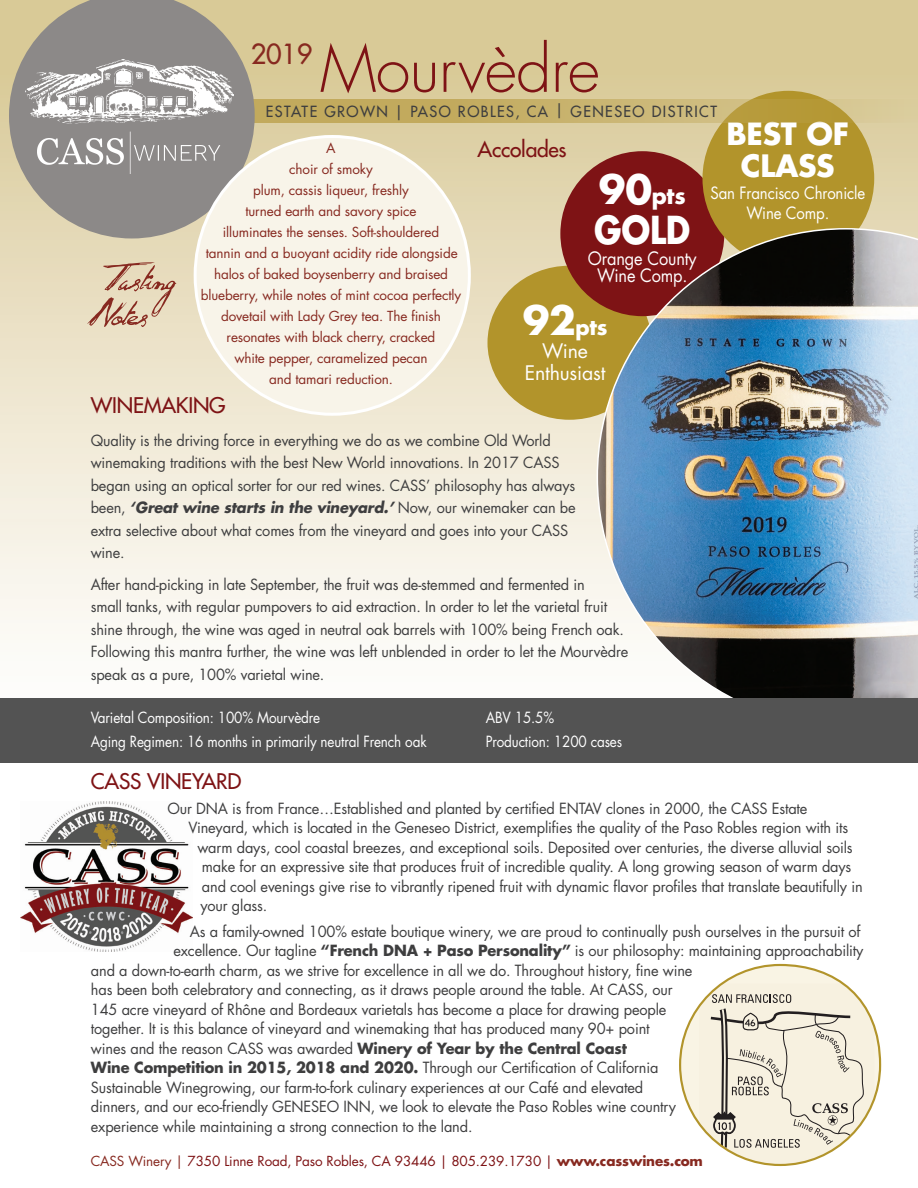
<style>
.page{position:relative;width:918px;height:1188px;background:#fff}
.page>*{position:absolute;margin:0;border:0;box-sizing:border-box;transform-origin:0 0}
.t1{font:300 63px "Futura";letter-spacing:-.01em;color:#7e1315}
.t2{font:700 37.5px "Futura";color:#fff;scale:.87 1}
.t3{font:700 30px "Futura";letter-spacing:-.01em;color:#fff}
.t4{font:27px "Futura";color:#872920}
.t5{font:700 22.2px "Futura";color:#fff}
.t6{font:21px "Futura";letter-spacing:-.01em;color:#7e1315}
.t7{font:700 21px "Futura";color:#fff}
.t8{font:19.5px "Futura";letter-spacing:-.01em;color:#fff}
.t9{font:18px "Futura";letter-spacing:-.01em;color:#fff;scale:.91 1}
.t10{font:16.5px "Futura";letter-spacing:-.01em;color:#fff;scale:.91 1}
.winemaking_notes{font:15px/22.5px "Futura";letter-spacing:-.01em;color:#3e3e3f}
.t11{font:15px "Futura";letter-spacing:-.01em;color:#fff;scale:.9 1}
.t12{font:15px "Futura";letter-spacing:.1em;color:#3e3e3f}
.taste_note_in_circle{font:13.5px/21px "Futura";letter-spacing:-.01em;color:#872920;text-align:center}
.t13{font:13.5px "Futura";letter-spacing:-.01em;color:#7e1315}
.s1{font-weight:700;font-style:italic}
.s2{font-size:39px}
.s3{font-weight:700}
.s4{color:#872920}
.s5{font-weight:700;color:#872920}
</style>
<div class="page">
<div style="left:0;top:0;width:918px;height:755px;background:linear-gradient(to bottom,#d7c691,#fff)"></div>
<div style="left:487px;top:266px;width:164px;height:154px;background:#b2942b;border-radius:50%"></div>
<div style="left:560px;top:151px;width:164px;height:165px;background:#7e1315;border-radius:50%"></div>
<div style="left:702px;top:91px;width:172px;height:175px;background:#b2942b;border-radius:50%"></div>
<img style="left:597px;top:228px;width:321px;height:470px">
<div style="left:0;top:698px;width:918px;height:65px;background:#535353"></div>
<img style="left:20px;top:802px;width:172px;height:149px">
<svg style="left:255px;top:100px;width:663px;height:23px;background:#c5af66"></svg>
<div style="left:680px;top:965px;width:200px;height:200px;background:#f9f4e4;border-radius:50%"></div>
<svg style="left:699px;top:984px;width:175px;height:181px"></svg>
<svg style="left:9px;top:0;width:246px;height:238px;background:#a29c8f"></svg>
<img style="left:26px;top:60px;width:207px;height:113px">
<svg style="left:87px;top:262px;width:89px;height:65px;background:#d7bda3"></svg>
<div style="left:195px;top:136px;width:274px;height:278px;background:#f8f4e9;border-radius:50%"></div>
<p class="t1" style="left:320px;top:31px;width:282px">Mourvèdre</p>
<h3 class="t4" style="left:251px;top:37px;width:63px">2019</h3>
<p class="t12" style="left:266px;top:102px;width:453px">ESTATE GROWN | PASO ROBLES, CA | GENESEO DISTRICT</p>
<p class="taste_note_in_circle" style="left:201px;top:137px;width:262px">A<br>choir of smoky<br>plum, cassis liqueur, freshly<br>turned earth and savory spice<br>illuminates the senses. Soft-shouldered<br>tannin and a buoyant acidity ride alongside halos of baked boysenberry and braised blueberry, while notes of mint cocoa perfectly dovetail with Lady Grey tea. The finish resonates with black cherry, cracked<br>white pepper, caramelized pecan<br>and tamari reduction.</p>
<p class="t6" style="left:477px;top:136px;width:91px">Accolades</p>
<p class="t6" style="left:91px;top:392px;width:136px">WINEMAKING</p>
<p class="winemaking_notes" style="left:91px;top:429px;width:487px">Quality is the driving force in everything we do as we combine Old World winemaking traditions with the best New World innovations. In 2017 CASS began using an optical sorter for our red wines. CASS’ philosophy has always been, <span class="s1">‘Great wine starts in the vineyard.’</span> Now, our winemaker can be extra selective about what comes from the vineyard and goes into your CASS wine.</p>
<p class="winemaking_notes" style="left:91px;top:573px;width:539px">After hand-picking in late September, the fruit was de-stemmed and fermented in<br>small tanks, with regular pumpovers to aid extraction. In order to let the varietal fruit shine through, the wine was aged in neutral oak barrels with 100% being French oak.<br>Following this mantra further, the wine was left unblended in order to let the Mourvèdre speak as a pure, 100% varietal wine.</p>
<p class="t5" style="left:599px;top:181px;width:88px"><span class="s2">90</span>pts</p>
<p class="t2" style="left:594px;top:205px;width:112px">GOLD</p>
<p class="t9" style="left:588px;top:246px;width:121px">Orange County</p>
<p class="t9" style="left:597px;top:264px;width:101px">Wine Comp.</p>
<p class="t7" style="left:523px;top:313px;width:86px"><span class="s2">92</span>pts</p>
<p class="t8" style="left:542px;top:338px;width:47px">Wine</p>
<p class="t8" style="left:525px;top:361px;width:82px">Enthusiast</p>
<p class="t11" style="left:91px;top:708px;width:257px">Varietal Composition: 100% Mourvèdre</p>
<p class="t11" style="left:91px;top:732px;width:375px">Aging Regimen: 16 months in primarily neutral French oak</p>
<h3 class="t6" style="left:91px;top:768px;width:152px">CASS VINEYARD</h3>
<p class="t11" style="left:486px;top:708px;width:78px">ABV 15.5%</p>
<p class="t11" style="left:486px;top:732px;width:153px">Production: 1200 cases</p>
<p class="t3" style="left:727px;top:114px;width:124px">BEST OF</p>
<p class="t3" style="left:741px;top:146px;width:95px">CLASS</p>
<p class="t10" style="left:710px;top:183px;width:172px">San Francisco Chronicle</p>
<p class="t10" style="left:746px;top:202px;width:93px">Wine Comp.</p>
<p class="winemaking_notes" style="left:167px;top:797px;width:642px">Our DNA is from France…Established and planted by certified ENTAV clones in 2000, the CASS Estate</p>
<p class="winemaking_notes" style="left:188px;top:816px;width:661px">Vineyard, which is located in the Geneseo District, exemplifies the quality of the Paso Robles region with its</p>
<p class="winemaking_notes" style="left:197px;top:836px;width:657px">warm days, cool coastal breezes, and exceptional soils. Deposited over centuries, the diverse alluvial soils</p>
<p class="winemaking_notes" style="left:202px;top:855px;width:651px">make for an expressive site that produces fruit of incredible quality. A long growing season of warm days</p>
<p class="winemaking_notes" style="left:202px;top:875px;width:662px">and cool evenings give rise to vibrantly ripened fruit with dynamic flavor profiles that translate beautifully in</p>
<p class="winemaking_notes" style="left:200px;top:894px;width:69px">your glass.</p>
<p class="winemaking_notes" style="left:190px;top:920px;width:672px">As a family-owned 100% estate boutique winery, we are proud to continually push ourselves in the pursuit of</p>
<p class="winemaking_notes" style="left:173px;top:939px;width:692px">excellence. Our tagline <span class="s3">“French DNA + Paso Personality”</span> is our philosophy: maintaining approachability</p>
<p class="winemaking_notes" style="left:91px;top:959px;width:603px">and a down-to-earth charm, as we strive for excellence in all we do. Throughout history, fine wine</p>
<p class="winemaking_notes" style="left:91px;top:978px;width:583px">has been both celebratory and connecting, as it draws people around the table. At CASS, our</p>
<p class="winemaking_notes" style="left:91px;top:998px;width:577px">145 acre vineyard of Rhône and Bordeaux varietals has become a place for drawing people</p>
<p class="winemaking_notes" style="left:91px;top:1017px;width:560px">together. It is this balance of vineyard and winemaking that has produced many 90+ point</p>
<p class="winemaking_notes" style="left:91px;top:1037px;width:538px">wines and the reason CASS was awarded <span class="s3">Winery of Year by the Central Coast</span></p>
<p class="winemaking_notes" style="left:91px;top:1056px;width:569px"><span class="s3">Wine Competition in 2015, 2018 and 2020.</span> Through our Certification of California</p>
<p class="winemaking_notes" style="left:91px;top:1076px;width:554px">Sustainable Winegrowing, our farm-to-fork culinary experiences at our Café and elevated</p>
<p class="winemaking_notes" style="left:91px;top:1095px;width:587px">dinners, and our eco-friendly GENESEO INN, we look to elevate the Paso Robles wine country</p>
<p class="winemaking_notes" style="left:91px;top:1115px;width:383px">experience while maintaining a strong connection to the land.</p>
<p class="t13" style="left:91px;top:1153px;width:614px"><span class="s4">CASS Winery |</span> 7350 Linne Road, Paso Robles, CA 93446 | 805.239.1730 | <span class="s5">www.casswines.com</span></p>
</div>
